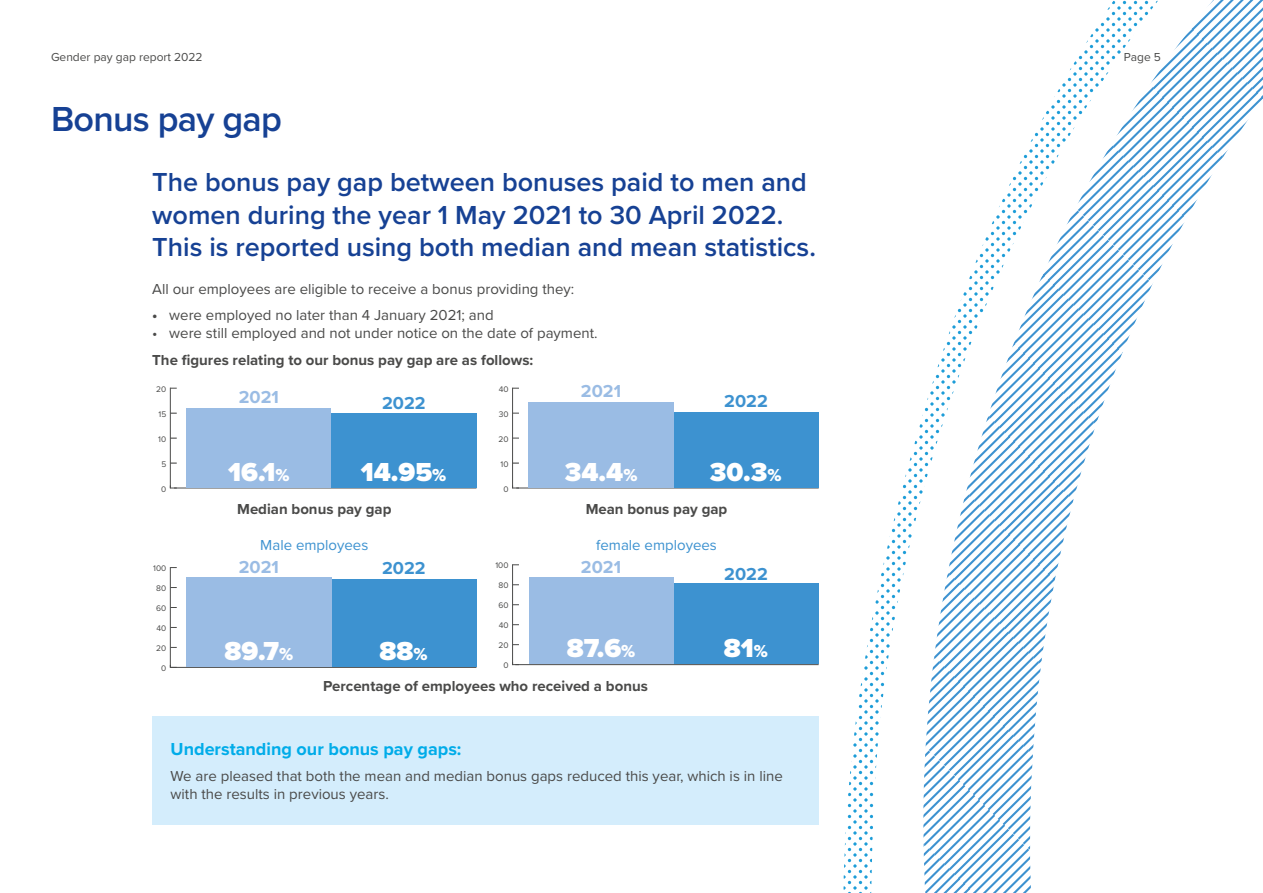
<style>
.page{position:relative;width:1263px;height:893px;background:#fff}
.page>*{position:absolute;margin:0;border:0;box-sizing:border-box;transform-origin:0 0}
.t1{font:600 36px "Proxima Nova";letter-spacing:-.02em;color:#164194}
.t2{font:600 27px/32.4px "Proxima Nova";color:#164194}
.t3{font:900 27px "Proxima Nova";color:#fff}
.t4{font:700 18px "Proxima Nova";color:#00ace9}
.t5{font:700 18px "Proxima Nova";color:#9abce4}
.t6{font:700 18px "Proxima Nova";color:#3d92d0}
.t7{font:15px/18px "Proxima Nova";color:#4a4a49}
.t8{font:700 15px "Proxima Nova";color:#4a4a49}
.t9{font:15px "Proxima Nova";color:#3d92d0}
.t10{font:12px "Proxima Nova";color:#4a4a49}
.t11{font:8.4px "Proxima Nova";color:#4a4a49}
.s1{font-weight:700}
.s2{font-size:18px}
</style>
<div class="page">
<div style="left:153px;top:717px;width:666px;height:108px;background:#d4edfc"></div>
<hr style="left:170px;top:667px;width:306px;height:1px;background:#4a4a49">
<hr style="left:170px;top:568px;width:1px;height:99px;background:#4a4a49">
<div style="left:331px;top:579px;width:145px;height:88px;background:#3d92d0"></div>
<div style="left:186px;top:578px;width:145px;height:89px;background:#9abce4"></div>
<hr style="left:515px;top:664px;width:304px;height:1px;background:#4a4a49">
<hr style="left:512px;top:565px;width:1px;height:100px;background:#4a4a49">
<div style="left:672px;top:584px;width:147px;height:80px;background:#3d92d0"></div>
<div style="left:529px;top:577px;width:144px;height:87px;background:#9abce4"></div>
<hr style="left:174px;top:488px;width:302px;height:1px;background:#4a4a49">
<hr style="left:170px;top:388px;width:1px;height:100px;background:#4a4a49">
<svg style="left:170px;top:485px;width:7px;height:4px"></svg>
<div style="left:331px;top:413px;width:145px;height:74px;background:#3d92d0"></div>
<div style="left:186px;top:408px;width:145px;height:79px;background:#9abce4"></div>
<hr style="left:516px;top:488px;width:303px;height:1px;background:#4a4a49">
<hr style="left:512px;top:388px;width:1px;height:100px;background:#4a4a49">
<svg style="left:512px;top:485px;width:7px;height:4px"></svg>
<div style="left:674px;top:412px;width:145px;height:75px;background:#3d92d0"></div>
<div style="left:528px;top:402px;width:146px;height:85px;background:#9abce4"></div>
<svg style="left:720px;top:415px;width:203px;height:478px"></svg>
<svg style="left:923px;top:0;width:340px;height:893px"></svg>
<p class="t10" style="left:51px;top:48px;width:153px">Gender pay gap report 2022</p>
<p class="t10" style="left:1124px;top:48px;width:38px">Page 5</p>
<h1 class="t1" style="left:51px;top:92px;width:232px">Bonus pay gap</h1>
<h2 class="t2" style="left:152px;top:165px;width:665px">The bonus pay gap between bonuses paid to men and women during the year 1 May 2021 to 30 April 2022.<br>This is reported using both median and mean statistics.</h2>
<p class="t7" style="left:152px;top:279px;width:424px">All our employees are eligible to receive a bonus providing they:</p>
<p class="t7" style="left:152px;top:306px;width:343px"><span class="s1">•</span> were employed no later than 4 January 2021; and</p>
<p class="t7" style="left:152px;top:324px;width:447px">• were still employed and not under notice on the date of payment.</p>
<p class="t8" style="left:152px;top:349px;width:383px">The figures relating to our bonus pay gap are as follows:</p>
<p class="t11" style="left:156px;top:383px;width:12px">20</p>
<p class="t5" style="left:239px;top:384px;width:42px">2021</p>
<p class="t6" style="left:382px;top:389px;width:45px">2022</p>
<p class="t11" style="left:499px;top:383px;width:11px">40</p>
<p class="t5" style="left:581px;top:378px;width:42px">2021</p>
<p class="t6" style="left:724px;top:388px;width:45px">2022</p>
<p class="t11" style="left:158px;top:408px;width:9px">15</p>
<p class="t11" style="left:499px;top:408px;width:11px">30</p>
<p class="t11" style="left:158px;top:432px;width:9px">10</p>
<p class="t11" style="left:498px;top:432px;width:12px">20</p>
<p class="t11" style="left:161px;top:457px;width:6px">5</p>
<h2 class="t3" style="left:228px;top:451px;width:63px">16.1<span class="s2">%</span></h2>
<h2 class="t3" style="left:361px;top:451px;width:87px">14.95<span class="s2">%</span></h2>
<p class="t11" style="left:501px;top:457px;width:9px">10</p>
<h2 class="t3" style="left:565px;top:451px;width:74px">34.4<span class="s2">%</span></h2>
<h2 class="t3" style="left:710px;top:451px;width:73px">30.3<span class="s2">%</span></h2>
<p class="t11" style="left:161px;top:482px;width:7px">0</p>
<p class="t11" style="left:503px;top:482px;width:7px">0</p>
<p class="t8" style="left:237px;top:498px;width:156px">Median bonus pay gap</p>
<p class="t9" style="left:260px;top:533px;width:110px">Male employees</p>
<p class="t9" style="left:596px;top:533px;width:122px">female employees</p>
<p class="t8" style="left:586px;top:498px;width:143px">Mean bonus pay gap</p>
<p class="t11" style="left:153px;top:562px;width:15px">100</p>
<p class="t5" style="left:239px;top:553px;width:42px">2021</p>
<p class="t6" style="left:382px;top:555px;width:45px">2022</p>
<p class="t11" style="left:495px;top:559px;width:15px">100</p>
<p class="t5" style="left:581px;top:553px;width:42px">2021</p>
<p class="t6" style="left:724px;top:560px;width:45px">2022</p>
<p class="t11" style="left:156px;top:582px;width:12px">80</p>
<p class="t11" style="left:498px;top:579px;width:12px">80</p>
<p class="t11" style="left:156px;top:602px;width:12px">60</p>
<p class="t11" style="left:498px;top:599px;width:12px">60</p>
<p class="t11" style="left:156px;top:622px;width:11px">40</p>
<p class="t11" style="left:499px;top:619px;width:11px">40</p>
<p class="t11" style="left:156px;top:642px;width:12px">20</p>
<h2 class="t3" style="left:224px;top:631px;width:70px">89.7<span class="s2">%</span></h2>
<h2 class="t3" style="left:379px;top:631px;width:50px">88<span class="s2">%</span></h2>
<p class="t11" style="left:498px;top:639px;width:12px">20</p>
<h2 class="t3" style="left:567px;top:628px;width:70px">87.6<span class="s2">%</span></h2>
<h2 class="t3" style="left:724px;top:628px;width:46px">81<span class="s2">%</span></h2>
<p class="t11" style="left:161px;top:662px;width:7px">0</p>
<p class="t11" style="left:503px;top:659px;width:7px">0</p>
<p class="t8" style="left:323px;top:675px;width:326px">Percentage of employees who received a bonus</p>
<p class="t4" style="left:171px;top:735px;width:292px">Understanding our bonus pay gaps:</p>
<p class="t7" style="left:171px;top:766px;width:614px">We are pleased that both the mean and median bonus gaps reduced this year, which is in line with the results in previous years.</p>
</div>
